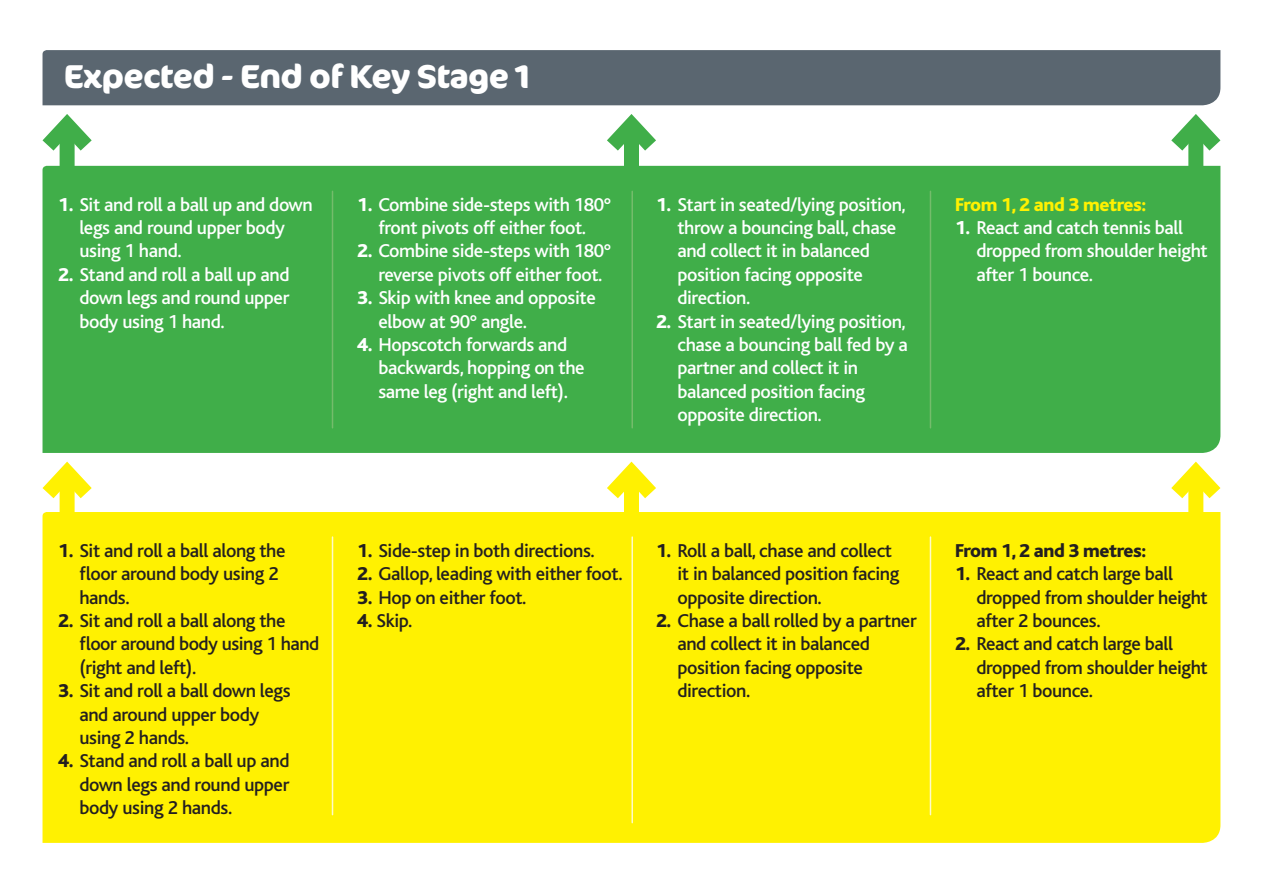
<style>
.page{position:relative;width:1263px;height:893px;background:#fff}
.page>*{position:absolute;margin:0;border:0;box-sizing:border-box;transform-origin:0 0}
.t1{font:700 33px "Cocon";letter-spacing:-.02em;color:#fff}
.t2{font:500 19.5px/23.4px "Bliss";letter-spacing:-.02em;color:#fff}
.t3{font:500 19.5px/23.4px "Bliss";letter-spacing:-.02em;color:#231f20}
.t4{font:800 19.5px "Bliss";letter-spacing:-.02em;color:#fff101}
.t5{font:800 19.5px "Bliss";letter-spacing:-.02em;color:#231f20}
.s1{font-weight:800}
</style>
<div class="page">
<div style="left:43px;top:166px;width:1177px;height:287px;background:#40ae49"></div>
<div style="left:43px;top:512px;width:1177px;height:331px;background:#fff101"></div>
<div style="left:43px;top:50px;width:1177px;height:55px;background:#5a6670"></div>
<div style="left:624px;top:125px;width:15px;height:57px;background:#40ae49"></div>
<svg style="left:591px;top:103px;width:81px;height:64px"></svg>
<div style="left:624px;top:473px;width:15px;height:57px;background:#fff101"></div>
<svg style="left:591px;top:451px;width:81px;height:63px"></svg>
<div style="left:60px;top:125px;width:15px;height:57px;background:#40ae49"></div>
<svg style="left:42px;top:103px;width:65px;height:64px"></svg>
<div style="left:60px;top:473px;width:15px;height:57px;background:#fff101"></div>
<svg style="left:42px;top:451px;width:65px;height:63px"></svg>
<div style="left:1188px;top:125px;width:15px;height:57px;background:#40ae49"></div>
<svg style="left:1155px;top:103px;width:66px;height:64px"></svg>
<div style="left:1188px;top:473px;width:15px;height:57px;background:#fff101"></div>
<svg style="left:1155px;top:451px;width:66px;height:63px"></svg>
<hr style="left:332px;top:191px;width:1px;height:237px;background:#74bc6b">
<hr style="left:332px;top:537px;width:1px;height:278px;background:#fffac8">
<hr style="left:631px;top:191px;width:2px;height:237px;background:#74bc6b">
<hr style="left:631px;top:537px;width:2px;height:286px;background:#fffac8">
<hr style="left:930px;top:191px;width:1px;height:237px;background:#74bc6b">
<hr style="left:930px;top:537px;width:1px;height:278px;background:#fffac8">
<p class="t1" style="left:64px;top:57px;width:468px">Expected - End of Key Stage 1</p>
<p class="t2" style="left:79px;top:193px;width:235px;text-indent:-21px"><span class="s1">1.</span> Sit and roll a ball up and down legs and round upper body using 1 hand.</p>
<p class="t2" style="left:79px;top:263px;width:212px;text-align:justify;text-indent:-21px"><span class="s1">2.</span> Stand and roll a ball up and down legs and round upper body using 1 hand.</p>
<p class="t2" style="left:357px;top:193px;width:256px;text-align:center"><span class="s1">1.</span> Combine side-steps with 180° front pivots off either foot.</p>
<p class="t2" style="left:378px;top:240px;width:234px;text-indent:-21px"><span class="s1">2.</span> Combine side-steps with 180° reverse pivots off either foot.</p>
<p class="t2" style="left:378px;top:287px;width:219px;text-indent:-21px"><span class="s1">3.</span> Skip with knee and opposite elbow at 90° angle.</p>
<p class="t2" style="left:378px;top:333px;width:208px;text-indent:-21px"><span class="s1">4.</span> Hopscotch forwards and backwards, hopping on the same leg (right and left).</p>
<p class="t2" style="left:677px;top:193px;width:230px;text-indent:-21px"><span class="s1">1.</span> Start in seated/lying position, throw a bouncing ball, chase and collect it in balanced position facing opposite direction.</p>
<p class="t2" style="left:677px;top:310px;width:232px;text-indent:-21px"><span class="s1">2.</span> Start in seated/lying position, chase a bouncing ball fed by a partner and collect it in balanced position facing opposite direction.</p>
<p class="t4" style="left:955px;top:194px;width:193px">From 1, 2 and 3 metres:</p>
<p class="t2" style="left:976px;top:216px;width:233px;text-indent:-21px"><span class="s1">1.</span> React and catch tennis ball dropped from shoulder height after 1 bounce.</p>
<p class="t3" style="left:79px;top:539px;width:208px;text-indent:-21px"><span class="s1">1.</span> Sit and roll a ball along the floor around body using 2 hands.</p>
<p class="t3" style="left:79px;top:609px;width:241px;text-indent:-21px"><span class="s1">2.</span> Sit and roll a ball along the floor around body using 1 hand (right and left).</p>
<p class="t3" style="left:79px;top:679px;width:213px;text-indent:-21px"><span class="s1">3.</span> Sit and roll a ball down legs and around upper body using 2 hands.</p>
<p class="t3" style="left:79px;top:750px;width:212px;text-align:justify;text-indent:-21px"><span class="s1">4.</span> Stand and roll a ball up and down legs and round upper body using 2 hands.</p>
<p class="t3" style="left:357px;top:539px;width:239px"><span class="s1">1.</span> Side-step in both directions.</p>
<p class="t3" style="left:357px;top:562px;width:267px"><span class="s1">2.</span> Gallop, leading with either foot.</p>
<p class="t3" style="left:357px;top:586px;width:171px"><span class="s1">3.</span> Hop on either foot.</p>
<p class="t3" style="left:357px;top:609px;width:57px"><span class="s1">4.</span> Skip.</p>
<p class="t3" style="left:677px;top:539px;width:223px;text-indent:-21px"><span class="s1">1.</span> Roll a ball, chase and collect it in balanced position facing opposite direction.</p>
<p class="t3" style="left:677px;top:609px;width:241px;text-indent:-21px"><span class="s1">2.</span> Chase a ball rolled by a partner and collect it in balanced position facing opposite direction.</p>
<p class="t5" style="left:955px;top:540px;width:193px">From 1, 2 and 3 metres:</p>
<p class="t3" style="left:976px;top:562px;width:233px;text-indent:-21px"><span class="s1">1.</span> React and catch large ball dropped from shoulder height after 2 bounces.</p>
<p class="t3" style="left:976px;top:633px;width:233px;text-indent:-21px"><span class="s1">2.</span> React and catch large ball dropped from shoulder height after 1 bounce.</p>
</div>
